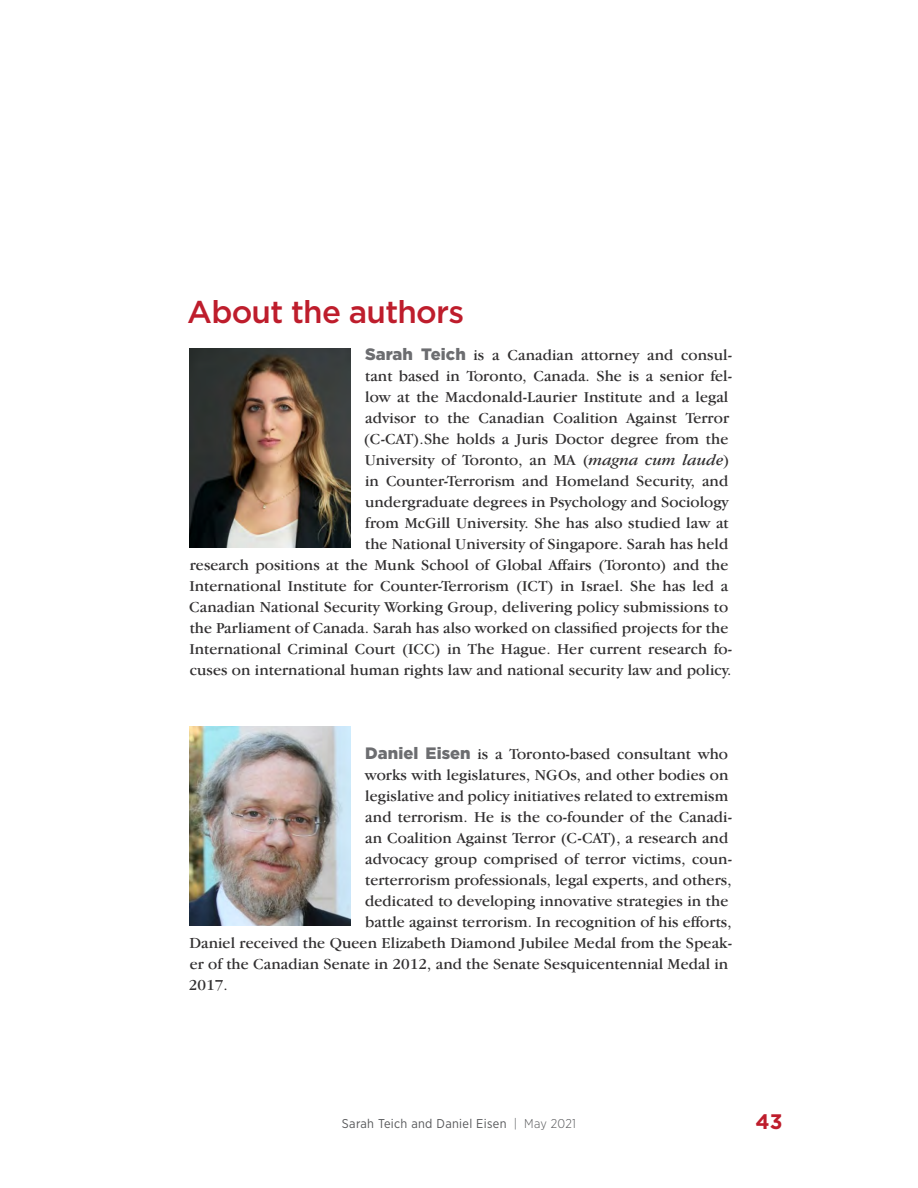
<style>
.page{position:relative;width:918px;height:1188px;background:#fff}
.page>*{position:absolute;margin:0;border:0;box-sizing:border-box;transform-origin:0 0}
.Heading{font:500 31.5px "Gotham";letter-spacing:-.025em;color:#be1d2c}
.t1{font:700 21px "Gotham";color:#be1d2c}
.Normal_Body_Text{font:15.75px/21px "Garamond IT Cby BT";letter-spacing:.005em;color:#312f30;text-align:right}
.t2{font:12.75px "Gotham Narrow";letter-spacing:.025em;color:#57585a}
.s1{font-family:"Gotham";font-weight:900;font-size:16.5px;color:#6c6d70}
.s2{font-style:italic}
.s3{font-weight:300}
</style>
<div class="page">
<img style="left:189px;top:349px;width:162px;height:199px">
<img style="left:189px;top:727px;width:162px;height:199px">
<p class="Heading" style="left:187px;top:294px;width:278px">About the authors</p>
<p class="Normal_Body_Text" style="left:189px;top:344px;width:544px"><span class="s1">Sarah Teich</span> is a Canadian attorney and consul-<br>tant based in Toronto, Canada. She is a senior fel-<br>low at the Macdonald-Laurier Institute and a legal<br>advisor to the Canadian Coalition Against Terror<br>(C-CAT).She holds a Juris Doctor degree from the<br>University of Toronto, an MA (<span class="s2">magna cum laude</span>)<br>in Counter-Terrorism and Homeland Security, and<br>undergraduate degrees in Psychology and Sociology<br>from McGill University. She has also studied law at<br>the National University of Singapore. Sarah has held<br>research positions at the Munk School of Global Affairs (Toronto) and the International Institute for Counter-Terrorism (ICT) in Israel. She has led a Canadian National Security Working Group, delivering policy submissions to the Parliament of Canada. Sarah has also worked on classified projects for the International Criminal Court (ICC) in The Hague. Her current research fo&shy;cuses on international human rights law and national security law and policy.</p>
<p class="Normal_Body_Text" style="left:365px;top:743px;width:364px"><span class="s1">Daniel Eisen</span> is a Toronto-based consultant who</p>
<p class="Normal_Body_Text" style="left:365px;top:764px;width:365px">works with legislatures, NGOs, and other bodies on</p>
<p class="Normal_Body_Text" style="left:365px;top:785px;width:365px">legislative and policy initiatives related to extremism</p>
<p class="Normal_Body_Text" style="left:365px;top:806px;width:368px">and terrorism. He is the co-founder of the Canadi-</p>
<p class="Normal_Body_Text" style="left:365px;top:827px;width:365px">an Coalition Against Terror (C-CAT), a research and</p>
<p class="Normal_Body_Text" style="left:365px;top:848px;width:368px">advocacy group comprised of terror victims, coun-</p>
<p class="Normal_Body_Text" style="left:365px;top:869px;width:368px">terterrorism professionals, legal experts, and others,</p>
<p class="Normal_Body_Text" style="left:365px;top:890px;width:365px">dedicated to developing innovative strategies in the</p>
<p class="Normal_Body_Text" style="left:365px;top:911px;width:368px">battle against terrorism. In recognition of his efforts,</p>
<p class="Normal_Body_Text" style="left:189px;top:932px;width:544px">Daniel received the Queen Elizabeth Diamond Jubilee Medal from the Speak-</p>
<p class="Normal_Body_Text" style="left:190px;top:953px;width:540px">er of the Canadian Senate in 2012, and the Senate Sesquicentennial Medal in</p>
<p class="Normal_Body_Text" style="left:189px;top:974px;width:41px">2017.</p>
<p class="t2" style="left:342px;top:1115px;width:236px">Sarah Teich and Daniel Eisen <span class="s3">| May 2021</span></p>
<h2 class="t1" style="left:756px;top:1110px;width:28px">43</h2>
</div>
